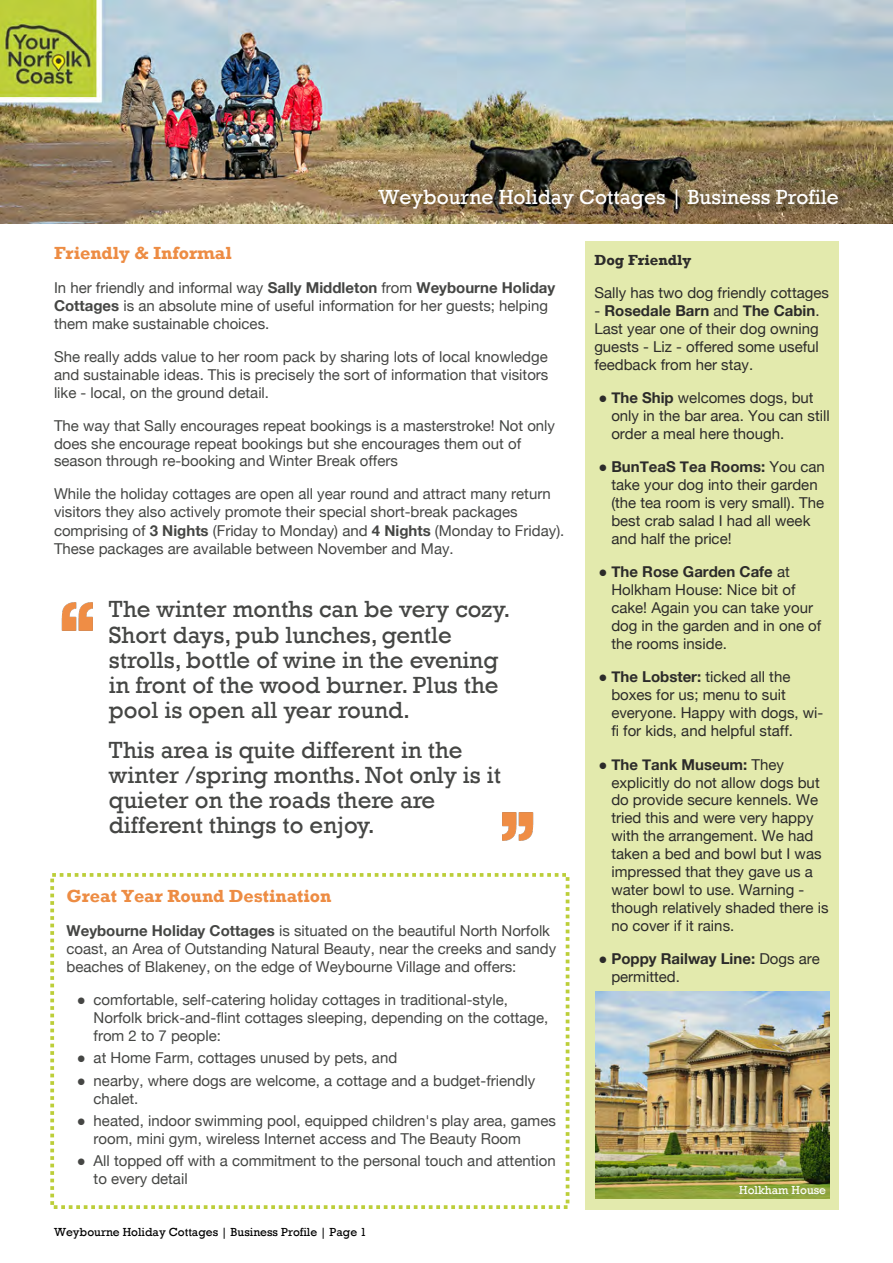
<style>
.page{position:relative;width:893px;height:1263px;background:#fff}
.page>*{position:absolute;margin:0;border:0;box-sizing:border-box;transform-origin:0 0}
.t1{font:24px/25px "Rockwell";color:#454644}
.t2{font:21px "Rockwell";color:#fff}
.t3{font:700 18px "Rockwell";color:#ed8c43}
.t4{font:15px/18px "Helvetica Neue";color:#454644}
.t5{font:15px/18px "Helvetica Neue";color:#2c2b2a}
.t6{font:700 15px/18px "Helvetica Neue";color:#2c2b2a}
.t7{font:700 15px "Rockwell";color:#2c2b2a}
.t8{font:12px "Rockwell";color:#000}
.t9{font:12px "Rockwell";color:#fff}
.s1{font-weight:700}
.s2{font-family:"Times New Roman"}
.s3{font-family:"Times New Roman";font-weight:400}
.s4{font-weight:400}
</style>
<div class="page">
<div style="left:586px;top:241px;width:253px;height:968px;background:#e3eaad"></div>
<img style="left:0;top:0;width:893px;height:223px">
<img style="left:378px;top:181px;width:481px;height:35px">
<img style="left:596px;top:992px;width:233px;height:206px">
<img style="left:61px;top:602px;width:32px;height:29px">
<img style="left:502px;top:812px;width:32px;height:29px">
<div style="left:50px;top:873px;width:519px;height:336px;border:4px dashed #bcce39"></div>
<h2 class="t2" style="left:378px;top:190px;width:462px">Weybourne Holiday Cottages | Business Profile</h2>
<p class="t3" style="left:54px;top:246px;width:179px">Friendly &amp; Informal</p>
<p class="t4" style="left:54px;top:278px;width:503px">In her friendly and informal way <span class="s1">Sally Middleton</span> from <span class="s1">Weybourne Holiday<br>Cottages</span> is an absolute mine of useful information for her guests; helping them make sustainable choices.</p>
<p class="t4" style="left:54px;top:347px;width:496px;text-align:justify">She really adds value to her room pack by sharing lots of local knowledge and sustainable ideas. This is precisely the sort of information that visitors like - local, on the ground detail.</p>
<p class="t4" style="left:54px;top:416px;width:503px">The way that Sally encourages repeat bookings is a masterstroke! Not only does she encourage repeat bookings but she encourages them out of season through re-booking and Winter Break offers</p>
<p class="t4" style="left:54px;top:485px;width:512px">While the holiday cottages are open all year round and attract many return visitors they also actively promote their special short-break packages comprising of <span class="s1">3 Nights</span> (Friday to Monday) and <span class="s1">4 Nights</span> (Monday to Friday).<br>These packages are available between November and May.</p>
<h1 class="t1" style="left:109px;top:599px;width:403px">The winter months can be very cozy.<br>Short days, pub lunches, gentle strolls, bottle of wine in the evening in front of the wood burner. Plus the pool is open all year round.</h1>
<h1 class="t1" style="left:109px;top:740px;width:394px">This area is quite different in the winter /spring months. Not only is it quieter on the roads there are different things to enjoy.</h1>
<p class="t3" style="left:67px;top:890px;width:266px">Great Year Round Destination</p>
<p class="t4" style="left:67px;top:921px;width:491px"><span class="s1">Weybourne Holiday Cottages</span> is situated on the beautiful North Norfolk coast, an Area of Outstanding Natural Beauty, near the creeks and sandy beaches of Blakeney, on the edge of Weybourne Village and offers:</p>
<p class="t4" style="left:94px;top:990px;width:456px;text-indent:-17px"><span class="s2">●</span> comfortable, self-catering holiday cottages in traditional-style,<br>Norfolk brick-and-flint cottages sleeping, depending on the cottage, from 2 to 7 people:</p>
<p class="t4" style="left:77px;top:1049px;width:322px"><span class="s2">●</span> at Home Farm, cottages unused by pets, and</p>
<p class="t4" style="left:94px;top:1071px;width:443px;text-indent:-17px"><span class="s2">●</span> nearby, where dogs are welcome, a cottage and a budget-friendly chalet.</p>
<p class="t4" style="left:94px;top:1111px;width:464px;text-indent:-17px"><span class="s2">●</span> heated, indoor swimming pool, equipped children's play area, games room, mini gym, wireless Internet access and The Beauty Room</p>
<p class="t4" style="left:94px;top:1152px;width:464px;text-indent:-17px"><span class="s2">●</span> All topped off with a commitment to the personal touch and attention to every detail</p>
<p class="t8" style="left:54px;top:1227px;width:314px">Weybourne Holiday Cottages | Business Profile | Page 1</p>
<p class="t7" style="left:594px;top:255px;width:99px">Dog Friendly</p>
<p class="t5" style="left:594px;top:283px;width:236px">Sally has two dog friendly cottages</p>
<p class="t5" style="left:594px;top:302px;width:227px;text-align:justify">- <span class="s1">Rosedale Barn</span> and <span class="s1">The Cabin</span>.<br>Last year one of their dog owning guests - Liz - offered some useful feedback from her stay.</p>
<p class="t5" style="left:611px;top:389px;width:220px;text-indent:-13px"><span class="s2">●</span> <span class="s1">The Ship</span> welcomes dogs, but only in the bar area. You can still order a meal here though.</p>
<p class="t5" style="left:611px;top:458px;width:215px;text-indent:-13px"><span class="s2">●</span> <span class="s1">BunTeaS Tea Rooms:</span> You can take your dog into their garden (the tea room is very small). The best crab salad I had all week and half the price!</p>
<p class="t5" style="left:611px;top:563px;width:211px;text-indent:-13px"><span class="s2">●</span> <span class="s1">The Rose Garden Cafe</span> at<br>Holkham House: Nice bit of cake! Again you can take your dog in the garden and in one of the rooms inside.</p>
<p class="t5" style="left:611px;top:668px;width:214px;text-indent:-13px"><span class="s2">●</span> <span class="s1">The Lobster:</span> ticked all the boxes for us; menu to suit everyone. Happy with dogs, wi&shy;fi for kids, and helpful staff.</p>
<p class="t5" style="left:611px;top:755px;width:219px;text-indent:-13px"><span class="s2">●</span> <span class="s1">The Tank Museum:</span> They explicitly do not allow dogs but do provide secure kennels. We tried this and were very happy with the arrangement. We had taken a bed and bowl but I was impressed that they gave us a water bowl to use. Warning - though relatively shaded there is no cover if it rains.</p>
<p class="t6" style="left:611px;top:949px;width:210px;text-indent:-13px"><span class="s3">●</span> Poppy Railway Line: <span class="s4">Dogs are permitted.</span></p>
<p class="t9" style="left:739px;top:1186px;width:88px">Holkham House</p>
</div>
